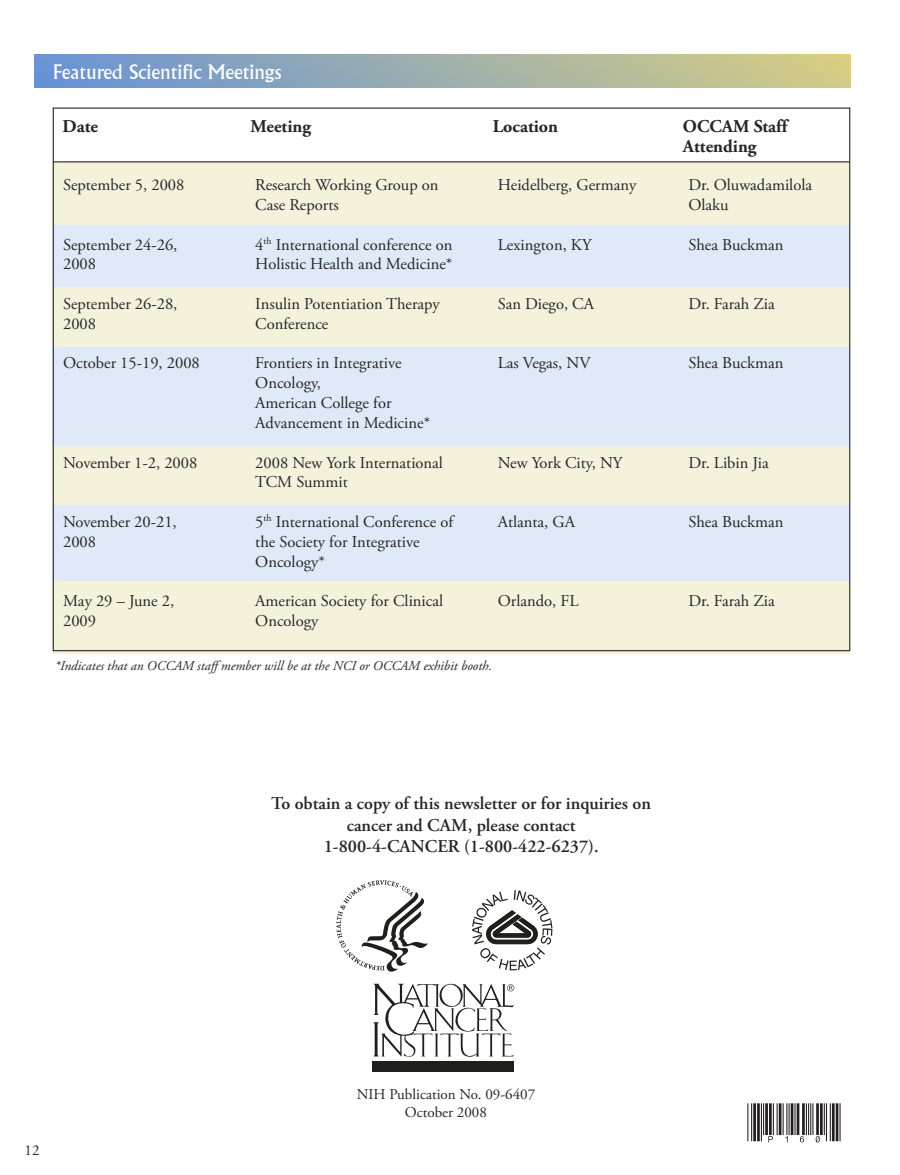
<style>
.page{position:relative;width:900px;height:1175px;background:#fff}
.page>*{position:absolute;margin:0;border:0;box-sizing:border-box;transform-origin:0 0}
.t1{font:19.5px "Albertus";color:#fff}
.t2{font:600 18px/21.6px "Adobe Garamond Pro";color:#272627;text-align:center}
.t3{font:700 18px/19.5px "Adobe Garamond Pro";color:#272627}
.t4{font:16.5px/19.8px "Adobe Garamond Pro";color:#272627}
.t5{font:15px/18px "Adobe Garamond Pro";color:#272627;text-align:center}
.t6{font:italic 13.5px "Adobe Garamond Pro";color:#272627}
</style>
<div class="page">
<div style="left:52px;top:162px;width:796px;height:491px;background:#f5f2dc"></div>
<div style="left:52px;top:505px;width:796px;height:75px;background:#e0e9f7"></div>
<svg style="left:336px;top:880px;width:92px;height:91px"></svg>
<svg style="left:472px;top:890px;width:80px;height:80px"></svg>
<div style="left:372px;top:1061px;width:141px;height:11px;background:#211f1e"></div>
<svg style="left:373px;top:983px;width:141px;height:74px"></svg>
<div style="left:52px;top:226px;width:796px;height:61px;background:#e0e9f7"></div>
<hr style="left:53px;top:161px;width:796px;height:1px;background:#272627">
<div style="left:34px;top:55px;width:816px;height:32px;background:linear-gradient(to right,#6792d6,#d6ce83)"></div>
<div style="left:52px;top:347px;width:796px;height:99px;background:#e0e9f7"></div>
<svg style="left:747px;top:1103px;width:94px;height:40px"></svg>
<hr style="left:760px;top:1103px;width:1px;height:38px;background:#231f20">
<hr style="left:756px;top:1103px;width:3px;height:38px;background:#231f20">
<hr style="left:753px;top:1103px;width:2px;height:38px;background:#231f20">
<hr style="left:750px;top:1103px;width:1px;height:38px;background:#231f20">
<hr style="left:747px;top:1103px;width:1px;height:38px;background:#231f20">
<svg style="left:762px;top:1103px;width:62px;height:39px"></svg>
<hr style="left:839px;top:1103px;width:1px;height:38px;background:#231f20">
<hr style="left:835px;top:1103px;width:3px;height:38px;background:#231f20">
<hr style="left:831px;top:1103px;width:3px;height:38px;background:#231f20">
<hr style="left:829px;top:1103px;width:1px;height:38px;background:#231f20">
<hr style="left:825px;top:1103px;width:1px;height:38px;background:#231f20">
<p class="t1" style="left:53px;top:64px;width:230px">Featured Scientific Meetings</p>
<p class="t3" style="left:63px;top:118px;width:37px">Date</p>
<p class="t3" style="left:250px;top:118px;width:62px">Meeting</p>
<p class="t3" style="left:492px;top:118px;width:67px">Location</p>
<p class="t3" style="left:682px;top:118px;width:106px">OCCAM Staff<br>Attending</p>
<p class="t4" style="left:63px;top:176px;width:123px">September 5, 2008</p>
<p class="t4" style="left:63px;top:236px;width:116px">September 24-26,<br>2008</p>
<p class="t4" style="left:63px;top:295px;width:116px">September 26-28,<br>2008</p>
<p class="t4" style="left:63px;top:355px;width:138px">October 15-19, 2008</p>
<p class="t4" style="left:63px;top:454px;width:136px">November 1-2, 2008</p>
<p class="t4" style="left:63px;top:513px;width:115px">November 20-21,<br>2008</p>
<p class="t4" style="left:63px;top:592px;width:113px">May 29 – June 2,<br>2009</p>
<p class="t4" style="left:255px;top:176px;width:185px">Research Working Group on<br>Case Reports</p>
<p class="t4" style="left:255px;top:236px;width:198px">4<sup>th</sup> International conference on<br>Holistic Health and Medicine*</p>
<p class="t4" style="left:255px;top:295px;width:186px">Insulin Potentiation Therapy<br>Conference</p>
<p class="t4" style="left:255px;top:355px;width:176px">Frontiers in Integrative<br>Oncology,<br>American College for<br>Advancement in Medicine*</p>
<p class="t4" style="left:255px;top:454px;width:189px">2008 New York International<br>TCM Summit</p>
<p class="t4" style="left:255px;top:513px;width:199px">5<sup>th</sup> International Conference of the Society for Integrative<br>Oncology*</p>
<p class="t4" style="left:255px;top:592px;width:189px">American Society for Clinical<br>Oncology</p>
<p class="t4" style="left:497px;top:176px;width:140px">Heidelberg, Germany</p>
<p class="t4" style="left:497px;top:236px;width:95px">Lexington, KY</p>
<p class="t4" style="left:497px;top:295px;width:98px">San Diego, CA</p>
<p class="t4" style="left:497px;top:355px;width:94px">Las Vegas, NV</p>
<p class="t4" style="left:497px;top:454px;width:126px">New York City, NY</p>
<p class="t4" style="left:497px;top:513px;width:79px">Atlanta, GA</p>
<p class="t4" style="left:497px;top:592px;width:82px">Orlando, FL</p>
<p class="t4" style="left:688px;top:176px;width:125px">Dr. Oluwadamilola<br>Olaku</p>
<p class="t4" style="left:688px;top:236px;width:96px">Shea Buckman</p>
<p class="t4" style="left:688px;top:295px;width:88px">Dr. Farah Zia</p>
<p class="t4" style="left:688px;top:355px;width:96px">Shea Buckman</p>
<p class="t4" style="left:688px;top:454px;width:82px">Dr. Libin Jia</p>
<p class="t4" style="left:688px;top:513px;width:96px">Shea Buckman</p>
<p class="t4" style="left:688px;top:592px;width:88px">Dr. Farah Zia</p>
<p class="t6" style="left:55px;top:660px;width:438px">*Indicates that an OCCAM staffmember will be at the NCI or OCCAM exhibit booth.</p>
<p class="t2" style="left:271px;top:794px;width:381px">To obtain a copy of this newsletter or for inquiries on cancer and CAM, please contact<br>1-800-4-CANCER (1-800-422-6237).</p>
<p class="t5" style="left:25px;top:1142px;width:16px">12</p>
<p class="t5" style="left:356px;top:1086px;width:180px">NIH Publication No. 09-6407<br>October 2008</p>
</div>
